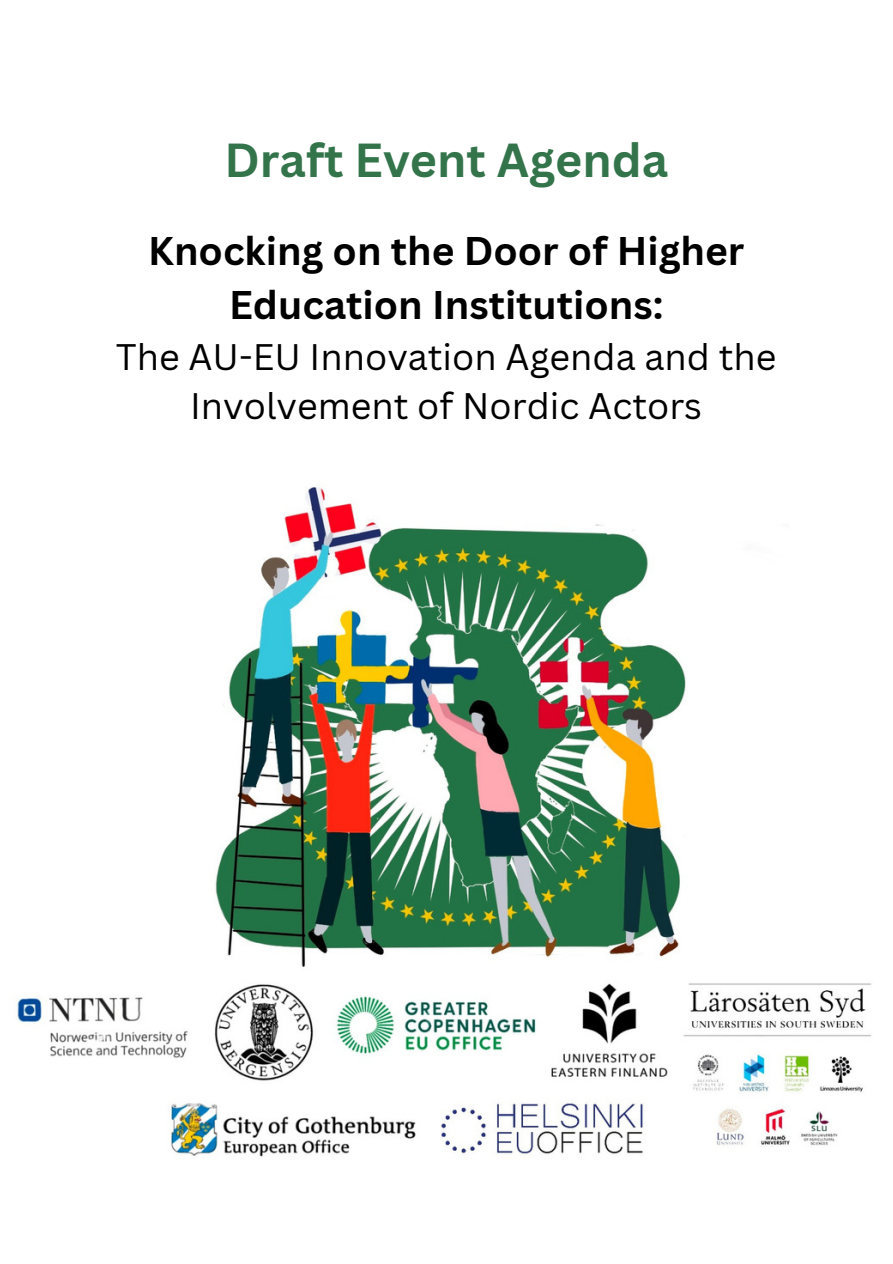
<style>
.page{position:relative;width:893px;height:1264px;background:#fff}
.page>*{position:absolute;margin:0;border:0;box-sizing:border-box;transform-origin:0 0}
.t1{font:700 46.5px "Canva Sans";color:#33744b}
.t2{font:700 39px/54px "Canva Sans";color:#000;text-align:center}
.t3{font:36px/49.5px "Canva Sans";color:#000;text-align:center}
</style>
<div class="page">
<img style="left:17px;top:487px;width:855px;height:670px">
<p class="t1" style="left:224px;top:128px;width:445px">Draft Event Agenda</p>
<p class="t2" style="left:148px;top:223px;width:597px">Knocking on the Door of Higher<br>Education Institutions:</p>
<p class="t3" style="left:116px;top:331px;width:662px">The AU-EU Innovation Agenda and the<br>Involvement of Nordic Actors</p>
</div>
